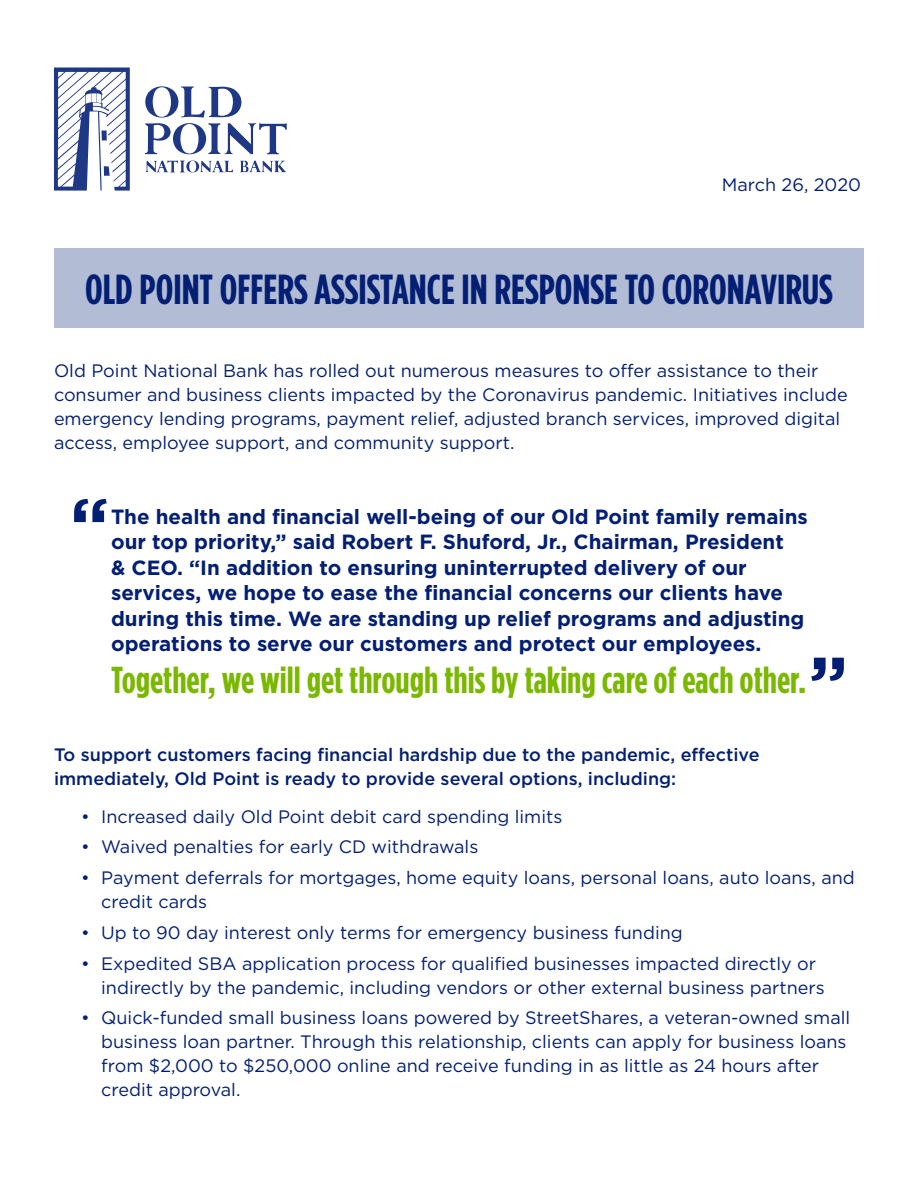
<style>
.page{position:relative;width:918px;height:1188px;background:#fff}
.page>*{position:absolute;margin:0;border:0;box-sizing:border-box;transform-origin:0 0}
.t1{font:700 72px "Gotham";color:#031f73}
.t2{font:700 42px "Gotham Condensed";color:#031f73}
.t3{font:700 37.5px "Gotham Condensed";color:#7ab800}
.t4{font:700 20.55px/25.5px "Gotham";color:#031f73}
.t5{font:18px/24px "Gotham";color:#031f73}
.t6{font:500 18px/24px "Gotham";color:#031f73}
.s1{font-family:"Gotham";font-size:72px;color:#031f73}
</style>
<div class="page">
<div style="left:54px;top:248px;width:810px;height:80px;background:#b3bcd5"></div>
<svg style="left:54px;top:68px;width:76px;height:123px"></svg>
<svg style="left:145px;top:86px;width:142px;height:68px"></svg>
<svg style="left:240px;top:161px;width:46px;height:11px"></svg>
<svg style="left:145px;top:160px;width:88px;height:13px"></svg>
<p class="t5" style="left:722px;top:172px;width:141px">March 26, 2020</p>
<h1 class="t2" style="left:85px;top:265px;width:749px">OLD POINT OFFERS ASSISTANCE IN RESPONSE TO CORONAVIRUS</h1>
<p class="t5" style="left:54px;top:359px;width:795px">Old Point National Bank has rolled out numerous measures to ofer assistance to their consumer and business clients impacted by the Coronavirus pandemic. Initiatives include emergency lending programs, payment relief, adjusted branch services, improved digital access, employee support, and community support.</p>
<p class="t1" style="left:70px;top:476px;width:40px">“</p>
<p class="t4" style="left:111px;top:503px;width:698px">The health and fnancial well-being of our Old Point family remains</p>
<p class="t4" style="left:111px;top:529px;width:695px">our top priority,” said Robert F. Shuford, Jr., Chairman, President<br>&amp; CEO. “In addition to ensuring uninterrupted delivery of our services, we hope to ease the fnancial concerns our clients have during this time. We are standing up relief programs and adjusting operations to serve our customers and protect our employees.</p>
<h1 class="t3" style="left:111px;top:658px;width:738px">Together, we will get through this by taking care of each other.<span class="s1">”</span></h1>
<p class="t6" style="left:54px;top:743px;width:707px">To support customers facing fnancial hardship due to the pandemic, efective immediately, Old Point is ready to provide several options, including:</p>
<p class="t5" style="left:81px;top:804px;width:483px">• Increased daily Old Point debit card spending limits</p>
<p class="t5" style="left:81px;top:835px;width:399px">• Waived penalties for early CD withdrawals</p>
<p class="t5" style="left:101px;top:865px;width:755px;text-indent:-20px">• Payment deferrals for mortgages, home equity loans, personal loans, auto loans, and credit cards</p>
<p class="t5" style="left:81px;top:920px;width:603px">• Up to 90 day interest only terms for emergency business funding</p>
<p class="t5" style="left:101px;top:951px;width:725px;text-indent:-20px">• Expedited SBA application process for qualifed businesses impacted directly or indirectly by the pandemic, including vendors or other external business partners</p>
<p class="t5" style="left:101px;top:1006px;width:751px;text-indent:-20px">• Quick-funded small business loans powered by StreetShares, a veteran-owned small business loan partner. Through this relationship, clients can apply for business loans from $2,000 to $250,000 online and receive funding in as little as 24 hours after credit approval.</p>
</div>
